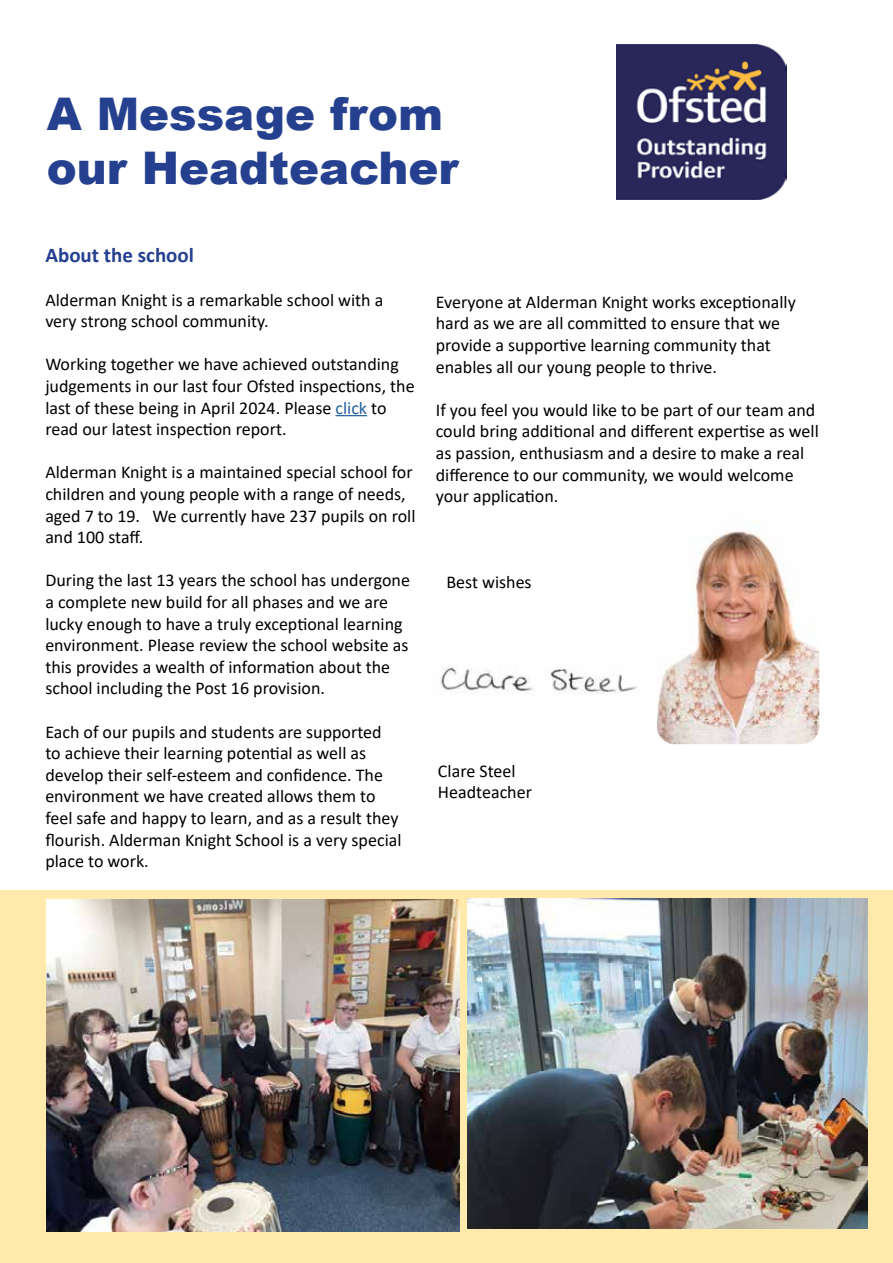
<style>
.page{position:relative;width:893px;height:1263px;background:#fff}
.page>*{position:absolute;margin:0;border:0;box-sizing:border-box;transform-origin:0 0}
.t1{font:900 45px/54px "Arial";color:#25408f}
.t2{font:700 21px "Calibri";color:#25408f}
.t3{font:18px/21.6px "Calibri";color:#000}
.s1{color:#215e9e}
</style>
<div class="page">
<hr style="left:335px;top:415px;width:32px;height:1px;background:#215e9e">
<img style="left:657px;top:521px;width:162px;height:223px">
<img style="left:440px;top:667px;width:197px;height:27px">
<img style="left:617px;top:45px;width:170px;height:155px">
<div style="left:0;top:891px;width:893px;height:372px;background:#ffe9ab"></div>
<img style="left:47px;top:899px;width:412px;height:332px">
<img style="left:468px;top:898px;width:399px;height:331px">
<h1 class="t1" style="left:47px;top:86px;width:413px">A Message from our Headteacher</h1>
<p class="t2" style="left:45px;top:241px;width:150px">About the school</p>
<p class="t3" style="left:45px;top:288px;width:340px">Alderman Knight is a remarkable school with a very strong school community.</p>
<p class="t3" style="left:45px;top:353px;width:371px">Working together we have achieved outstanding judgements in our last four Ofsted inspections, the last of these being in April 2024. Please <span class="s1">click</span> to read our latest inspection report.</p>
<p class="t3" style="left:45px;top:461px;width:372px">Alderman Knight is a maintained special school for children and young people with a range of needs, aged 7 to 19. We currently have 237 pupils on roll and 100 staff.</p>
<p class="t3" style="left:45px;top:569px;width:366px">During the last 13 years the school has undergone a complete new build for all phases and we are lucky enough to have a truly exceptional learning environment. Please review the school website as this provides a wealth of information about the school including the Post 16 provision.</p>
<p class="t3" style="left:45px;top:720px;width:358px">Each of our pupils and students are supported<br>to achieve their learning potential as well as develop their self-esteem and confidence. The environment we have created allows them to feel safe and happy to learn, and as a result they flourish. Alderman Knight School is a very special place to work.</p>
<p class="t3" style="left:436px;top:290px;width:361px">Everyone at Alderman Knight works exceptionally hard as we are all committed to ensure that we provide a supportive learning community that enables all our young people to thrive.</p>
<p class="t3" style="left:436px;top:398px;width:384px">If you feel you would like to be part of our team and could bring additional and different expertise as well as passion, enthusiasm and a desire to make a real difference to our community, we would welcome your application.</p>
<p class="t3" style="left:446px;top:570px;width:87px">Best wishes</p>
<p class="t3" style="left:438px;top:759px;width:95px">Clare Steel<br>Headteacher</p>
</div>
